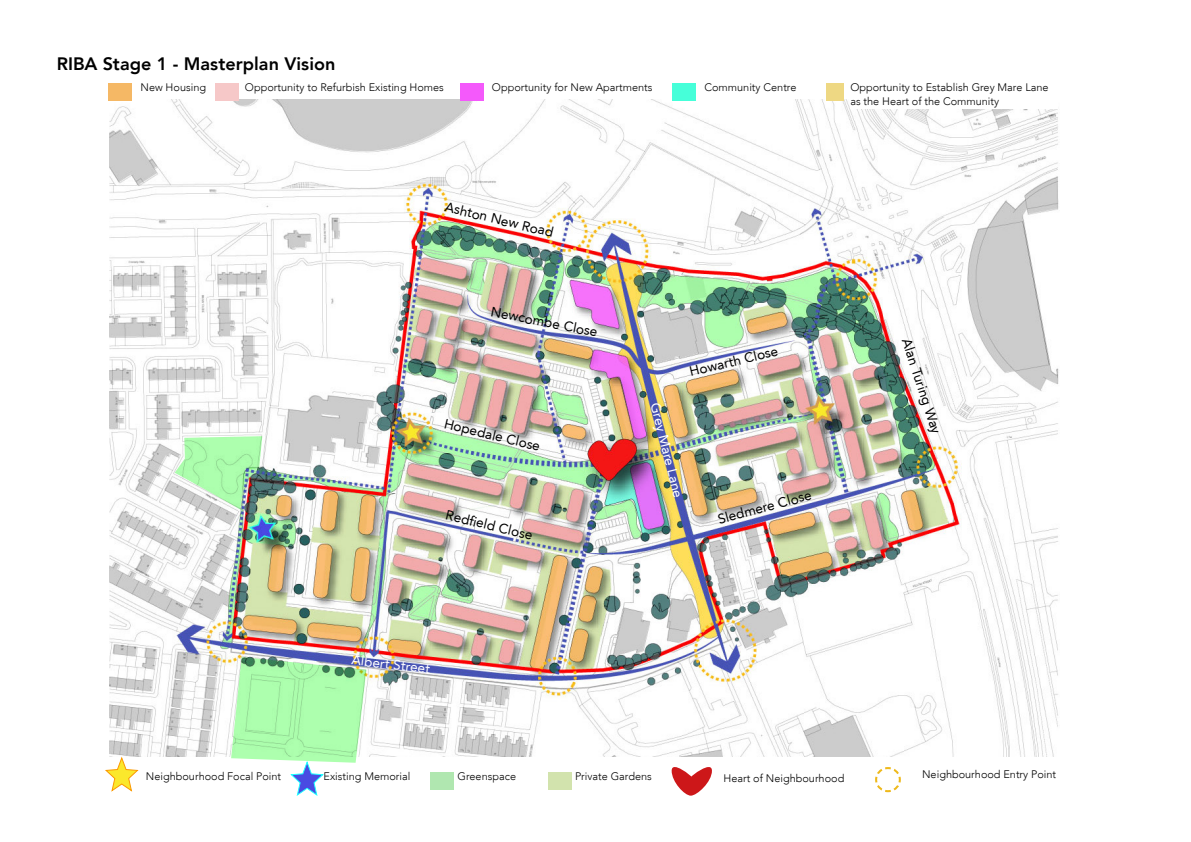
<style>
.page{position:relative;width:1191px;height:842px;background:#fff}
.page>*{position:absolute;margin:0;border:0;box-sizing:border-box;transform-origin:0 0}
.t1{font:800 18px "Avenir LT";color:#000}
.t2{font:13.6px "Avenir LT";color:#000}
.t3{font:13.6px "Avenir LT";color:#fff}
.t4{font:300 10.9px/13.1px "Avenir LT";color:#000}
</style>
<div class="page">
<img style="left:110px;top:99px;width:949px;height:658px">
<svg style="left:105px;top:757px;width:34px;height:35px"></svg>
<svg style="left:875px;top:767px;width:26px;height:26px"></svg>
<svg style="left:671px;top:767px;width:41px;height:29px"></svg>
<div style="left:108px;top:83px;width:23px;height:18px;background:#f5b865"></div>
<div style="left:215px;top:83px;width:23px;height:18px;background:#f6c8c8"></div>
<div style="left:460px;top:83px;width:23px;height:18px;background:#f459fb"></div>
<div style="left:672px;top:83px;width:24px;height:18px;background:#46ffd9"></div>
<div style="left:826px;top:83px;width:18px;height:18px;background:#eed883"></div>
<div style="left:850px;top:83px;width:208px;height:25px;background:#fff"></div>
<div style="left:430px;top:772px;width:24px;height:18px;background:#b0e7b0"></div>
<div style="left:548px;top:772px;width:23px;height:18px;background:#d2e3ad"></div>
<img style="left:175px;top:436px;width:87px;height:74px">
<svg style="left:231px;top:657px;width:135px;height:139px"></svg>
<h1 class="t1" style="left:57px;top:53px;width:280px">RIBA Stage 1 - Masterplan Vision</h1>
<p class="t4" style="left:141px;top:81px;width:67px">New Housing</p>
<p class="t4" style="left:245px;top:81px;width:200px">Opportunity to Refurbish Existing Homes</p>
<p class="t4" style="left:492px;top:81px;width:162px">Opportunity for New Apartments</p>
<p class="t4" style="left:704px;top:81px;width:93px">Community Centre</p>
<p class="t4" style="left:850px;top:81px;width:200px">Opportunity to Establish Grey Mare Lane as the Heart of the Community</p>
<p class="t2" style="left:447px;top:198px;width:113px;rotate:14deg">Ashton New Road</p>
<p class="t2" style="left:492px;top:304px;width:110px;rotate:11deg">Newcombe Close</p>
<p class="t2" style="left:446px;top:415px;width:100px;rotate:14deg">Hopedale Close</p>
<p class="t2" style="left:448px;top:506px;width:90px;rotate:14deg">Redfield Close</p>
<p class="t2" style="left:688px;top:364px;width:92px;rotate:-14deg">Howarth Close</p>
<p class="t3" style="left:662px;top:401px;width:99px;rotate:76deg">Grey Mare Lane</p>
<p class="t2" style="left:716px;top:512px;width:98px;rotate:-15deg">Sledmere Close</p>
<p class="t2" style="left:913px;top:336px;width:101px;rotate:72deg">Alan Turing Way</p>
<p class="t3" style="left:352px;top:651px;width:81px;rotate:7deg">Albert Street</p>
<p class="t4" style="left:146px;top:770px;width:137px">Neighbourhood Focal Point</p>
<p class="t4" style="left:323px;top:770px;width:88px">Existing Memorial</p>
<p class="t4" style="left:457px;top:770px;width:60px">Greenspace</p>
<p class="t4" style="left:575px;top:770px;width:78px">Private Gardens</p>
<p class="t4" style="left:723px;top:772px;width:122px">Heart of Neighbourhood</p>
<p class="t4" style="left:922px;top:768px;width:136px">Neighbourhood Entry Point</p>
</div>
